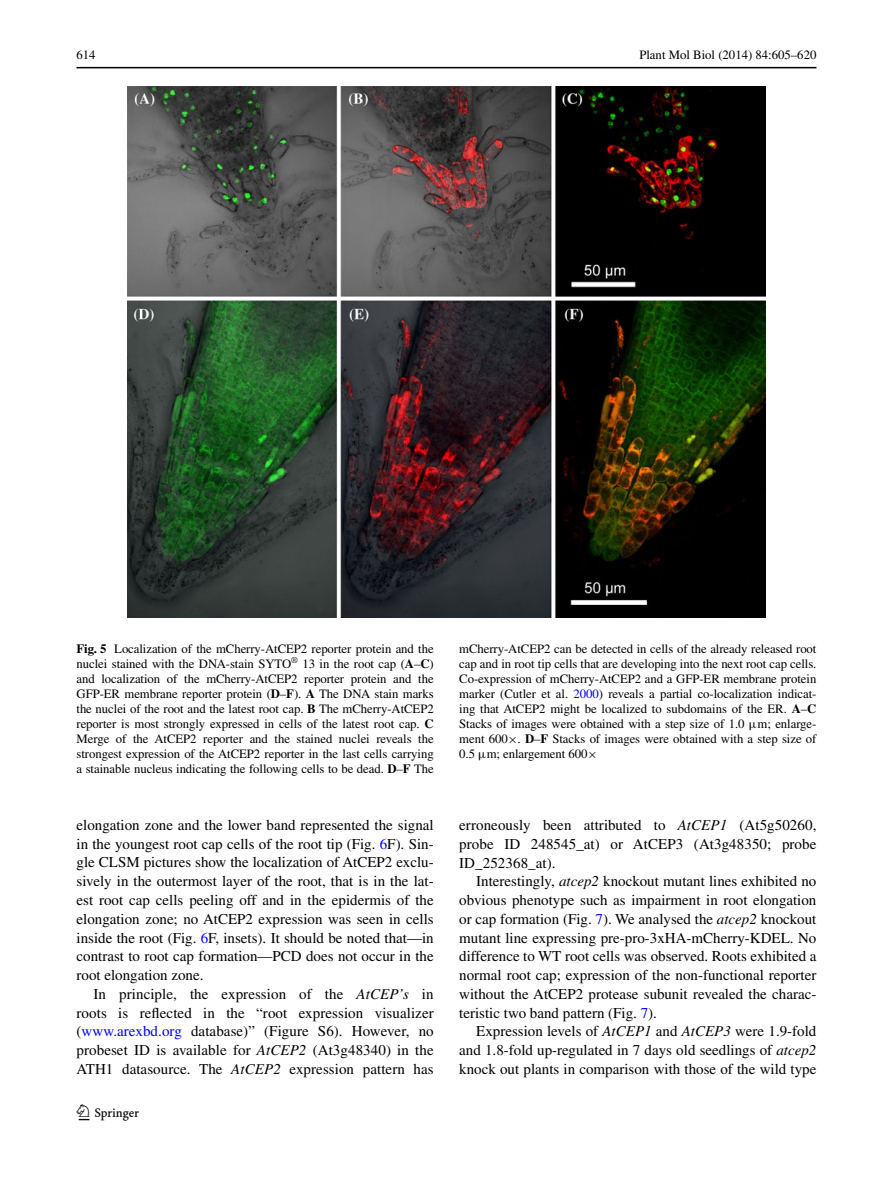
<style>
.page{position:relative;width:893px;height:1187px;background:#fff}
.page>*{position:absolute;margin:0;border:0;box-sizing:border-box;transform-origin:0 0}
.t1{font:22.5px "Springnew";color:#000}
.t2{font:15px/18.8px "Times";color:#000;text-align:justify}
.t3{font:12.75px/15px "Times";letter-spacing:-.005em;color:#000;text-align:justify}
.s1{font-weight:700}
.s2{color:#00f}
.s3{font-family:"MTGU"}
.s4{font-family:"MTSY"}
.s5{font-style:italic}
</style>
<div class="page">
<hr style="left:77px;top:67px;width:739px;height:1px;background:#000">
<img style="left:127px;top:87px;width:638px;height:530px">
<p class="t3" style="left:77px;top:48px;width:21px">614</p>
<p class="t3" style="left:639px;top:48px;width:179px">Plant Mol Biol (2014) 84:605–620</p>
<p class="t3" style="left:77px;top:641px;width:359px"><span class="s1">Fig. 5</span> Localization of the mCherry-AtCEP2 reporter protein and the nuclei stained with the DNA-stain SYTO<sup>®</sup> 13 in the root cap (<span class="s1">A</span>–<span class="s1">C</span>) and localization of the mCherry-AtCEP2 reporter protein and the GFP-ER membrane reporter protein (<span class="s1">D</span>–<span class="s1">F</span>). <span class="s1">A</span> The DNA stain marks the nuclei of the root and the latest root cap. <span class="s1">B</span> The mCherry-AtCEP2 reporter is most strongly expressed in cells of the latest root cap. <span class="s1">C </span>Merge of the AtCEP2 reporter and the stained nuclei reveals the strongest expression of the AtCEP2 reporter in the last cells carrying a stainable nucleus indicating the following cells to be dead. <span class="s1">D</span>–<span class="s1">F</span> The</p>
<p class="t3" style="left:459px;top:641px;width:359px">mCherry-AtCEP2 can be detected in cells of the already released root cap and in root tip cells that are developing into the next root cap cells.<br>Co-expression of mCherry-AtCEP2 and a GFP-ER membrane protein marker (Cutler et al. <span class="s2">2000</span>) reveals a partial co-localization indicat&shy;ing that AtCEP2 might be localized to subdomains of the ER. <span class="s1">A</span>–<span class="s1">C </span>Stacks of images were obtained with a step size of 1.0 <span class="s3">μ</span>m; enlarge&shy;ment 600<span class="s4">×</span>. <span class="s1">D</span>–<span class="s1">F</span> Stacks of images were obtained with a step size of 0.5 <span class="s3">μ</span>m; enlargement 600<span class="s4">×</span></p>
<p class="t2" style="left:77px;top:815px;width:359px">elongation zone and the lower band represented the signal in the youngest root cap cells of the root tip (Fig. <span class="s2">6</span>F). Sin&shy;gle CLSM pictures show the localization of AtCEP2 exclu&shy;sively in the outermost layer of the root, that is in the lat&shy;est root cap cells peeling off and in the epidermis of the elongation zone; no AtCEP2 expression was seen in cells inside the root (Fig. <span class="s2">6</span>F, insets). It should be noted that—in contrast to root cap formation—PCD does not occur in the root elongation zone.</p>
<p class="t2" style="left:77px;top:984px;width:359px;text-indent:17px">In principle, the expression of the <span class="s5">AtCEP’s</span> in roots is reflected in the “root expression visualizer (<span class="s2">www.arexbd.org</span> database)” (Figure S6). However, no probeset ID is available for <span class="s5">AtCEP2</span> (At3g48340) in the ATH1 datasource. The <span class="s5">AtCEP2</span> expression pattern has</p>
<h1 class="t1" style="left:79px;top:1104px;width:62px">1 3</h1>
<p class="t2" style="left:459px;top:815px;width:359px">erroneously been attributed to <span class="s5">AtCEP1</span> (At5g50260, probe ID 248545_at) or AtCEP3 (At3g48350; probe ID_252368_at).</p>
<p class="t2" style="left:459px;top:871px;width:359px;text-indent:17px">Interestingly, <span class="s5">atcep2</span> knockout mutant lines exhibited no obvious phenotype such as impairment in root elongation or cap formation (Fig. <span class="s2">7</span>). We analysed the <span class="s5">atcep2</span> knockout mutant line expressing pre-pro-3xHA-mCherry-KDEL. No difference to WT root cells was observed. Roots exhibited a normal root cap; expression of the non-functional reporter without the AtCEP2 protease subunit revealed the charac&shy;teristic two band pattern (Fig. <span class="s2">7</span>).</p>
<p class="t2" style="left:459px;top:1021px;width:359px;text-indent:17px">Expression levels of <span class="s5">AtCEP1</span> and <span class="s5">AtCEP3</span> were 1.9-fold and 1.8-fold up-regulated in 7 days old seedlings of <span class="s5">atcep2 </span>knock out plants in comparison with those of the wild type</p>
</div>
